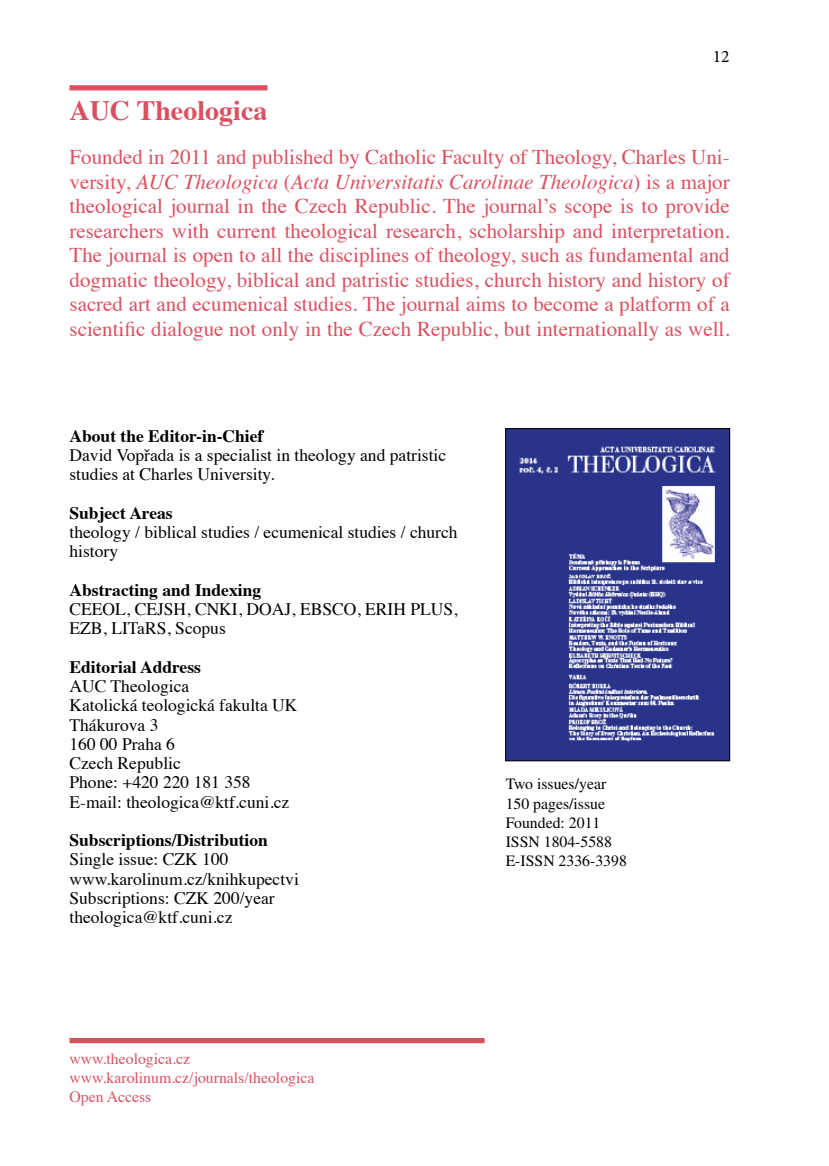
<style>
.page{position:relative;width:829px;height:1166px;background:#fff}
.page>*{position:absolute;margin:0;border:0;box-sizing:border-box;transform-origin:0 0}
.t1{font:700 28px "Times";color:#db5061}
.t2{font:21px/24.5px "Times";color:#db5061;text-align:justify}
.t3{font:17.5px/19.2px "Times";color:#000}
.t4{font:700 17.5px "Times";color:#000}
.t5{font:17.5px "Minion Pro";color:#000}
.t6{font:15.75px/19.2px "Times CE";color:#000}
.t7{font:15.75px/19.2px "Times";color:#db5061}
.t8{font:15.75px "Times CE";color:#000}
.s1{font-style:italic}
.s2{font-style:inherit}
</style>
<div class="page">
<div style="left:69px;top:85px;width:198px;height:5px;background:#db5061"></div>
<div style="left:69px;top:1038px;width:415px;height:5px;background:#db5061"></div>
<img style="left:507px;top:430px;width:221px;height:329px">
<div style="left:505px;top:428px;width:225px;height:333px;border:1px solid #000"></div>
<p class="t8" style="left:713px;top:45px;width:17px">12</p>
<p class="t5" style="left:712px;top:45px;width:18px">12</p>
<h1 class="t1" style="left:69px;top:84px;width:199px">AUC Theologica</h1>
<p class="t2" style="left:69px;top:143px;width:661px">Founded in 2011 and published by Catholic Faculty of Theology, Charles Uni&shy;versity, <span class="s1">AUC Theologica</span> (<span class="s1">Acta Universitatis Carolinae Theologica</span>) is a major theological journal in the Czech Republic. The journal’s scope is to provide researchers with current theological research, scholarship and interpretation.<br>The journal is open to all the disciplines of theology, such as fundamental and dogmatic theology, biblical and patristic studies, church history and history of sacred art and ecumenical studies. The journal aims to become a platform of a scientific dialogue not only in the Czech Republic, but internationally as well.</p>
<p class="t4" style="left:69px;top:419px;width:195px">About the Editor-in-Chief</p>
<p class="t3" style="left:69px;top:444px;width:378px">David Vopřada is a specialist in theology and patristic studies at Charles University.</p>
<p class="t4" style="left:69px;top:496px;width:105px">Subject Areas</p>
<p class="t3" style="left:69px;top:521px;width:389px">theology / biblical studies / ecumenical studies / church history</p>
<p class="t4" style="left:69px;top:573px;width:193px">Abstracting and Indexing</p>
<p class="t3" style="left:69px;top:598px;width:389px">CEEOL, CEJSH, CNKI, DOAJ, EBSCO, ERIH PLUS,<br>EZB, LITaRS<span class="s2">, Scopus</span></p>
<p class="t4" style="left:69px;top:650px;width:133px">Editorial Address</p>
<p class="t3" style="left:69px;top:675px;width:229px">AUC Theologica<br>Katolická teologická fakulta UK<br>Thákurova 3<br>160 00 Praha 6<br>Czech Republic<br>Phone: +420 220 181 358<br>E-mail: theologica@ktf.cuni.cz</p>
<p class="t4" style="left:69px;top:823px;width:200px">Subscriptions/Distribution</p>
<p class="t3" style="left:69px;top:848px;width:231px">Single issue: CZK 100 www.karolinum.cz/knihkupectvi<br>Subscriptions: CZK 200/year theologica@ktf.cuni.cz</p>
<p class="t6" style="left:505px;top:774px;width:123px">Two issues/year<br>150 pages/issue<br>Founded: 2011<br>ISSN 1804-5588<br>E-ISSN 2336-3398</p>
<p class="t7" style="left:69px;top:1047px;width:246px">www.theologica.cz www.karolinum.cz/journals/theologica<br>Open Access</p>
</div>
